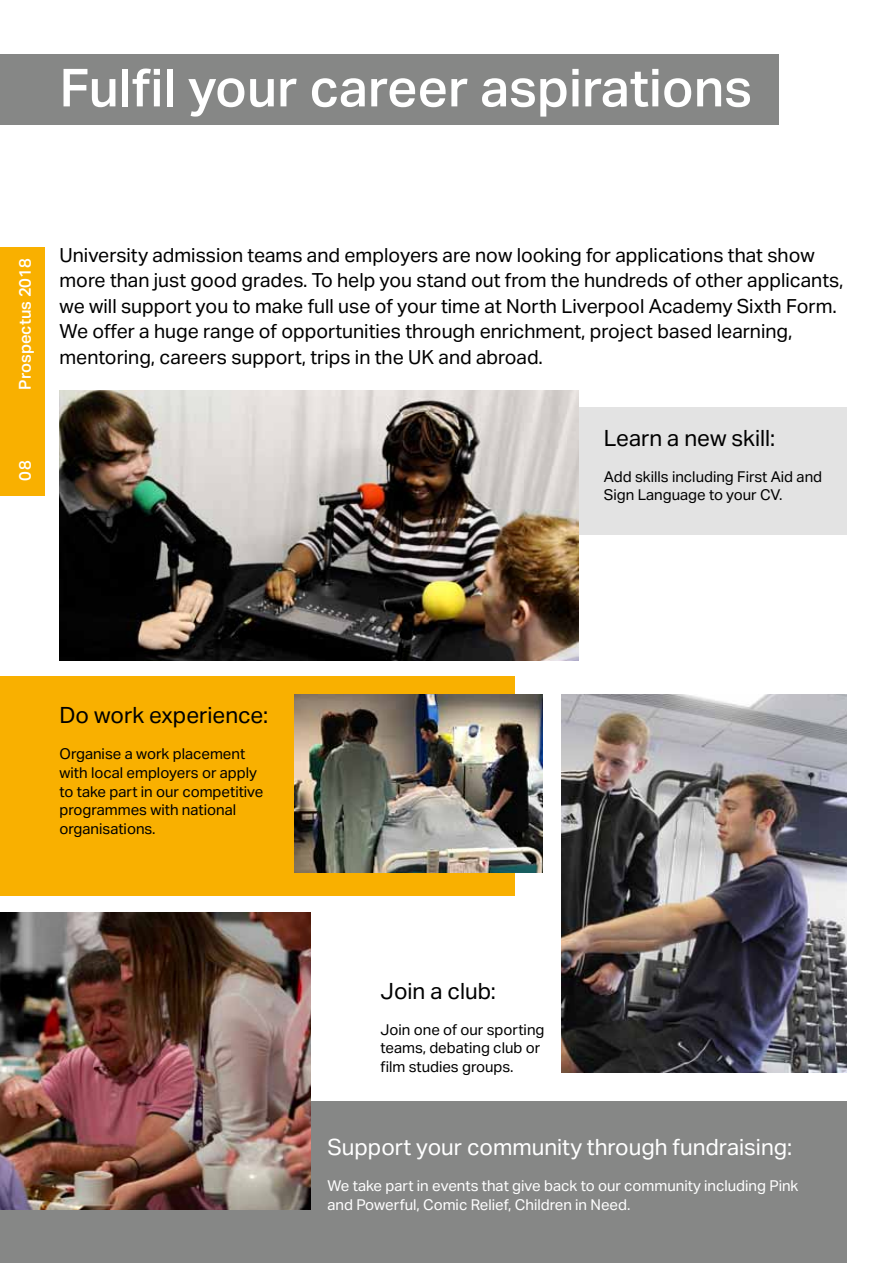
<style>
.page{position:relative;width:893px;height:1263px;background:#fff}
.page>*{position:absolute;margin:0;border:0;box-sizing:border-box;transform-origin:0 0}
.t1{font:500 52.5px "Aktiv Grotesk";color:#fff}
.t2{font:22.5px "Aktiv Grotesk";color:#000}
.t3{font:22.5px "Aktiv Grotesk";color:#fff}
.t4{font:19.5px/25.5px "Aktiv Grotesk";color:#000}
.t5{font:500 16.5px "Aktiv Grotesk";color:#fff}
.t6{font:15px/18.8px "Aktiv Grotesk";color:#000}
.t7{font:15px/18.8px "Aktiv Grotesk";color:#fff}
</style>
<div class="page">
<div style="left:0;top:247px;width:45px;height:248px;background:#f9b000"></div>
<div style="left:287px;top:407px;width:559px;height:128px;background:#e3e3e3"></div>
<div style="left:0;top:676px;width:514px;height:219px;background:#f9b000"></div>
<img style="left:60px;top:390px;width:518px;height:270px">
<div style="left:0;top:1101px;width:846px;height:162px;background:#868786"></div>
<img style="left:0;top:912px;width:310px;height:298px">
<img style="left:561px;top:694px;width:285px;height:379px">
<div style="left:0;top:54px;width:778px;height:70px;background:#868786"></div>
<img style="left:294px;top:694px;width:248px;height:179px">
<h1 class="t1" style="left:60px;top:56px;width:694px">Fulfil your career aspirations</h1>
<p class="t5" style="left:15px;top:389px;width:133px;rotate:-90deg">Prospectus 2018</p>
<p class="t4" style="left:60px;top:242px;width:785px">University admission teams and employers are now looking for applications that show more than just good grades. To help you stand out from the hundreds of other applicants, we will support you to make full use of your time at North Liverpool Academy Sixth Form.<br>We offer a huge range of opportunities through enrichment, project based learning, mentoring, careers support, trips in the UK and abroad.</p>
<p class="t5" style="left:15px;top:480px;width:21px;rotate:-90deg">08</p>
<p class="t2" style="left:604px;top:425px;width:173px">Learn a new skill:</p>
<p class="t6" style="left:604px;top:467px;width:220px">Add skills including First Aid and<br>Sign Language to your CV.</p>
<p class="t2" style="left:60px;top:702px;width:210px">Do work experience:</p>
<p class="t6" style="left:60px;top:744px;width:205px">Organise a work placement with local employers or apply to take part in our competitive programmes with national organisations.</p>
<p class="t2" style="left:381px;top:977px;width:117px">Join a club:</p>
<p class="t6" style="left:381px;top:1020px;width:165px">Join one of our sporting teams, debating club or film studies groups.</p>
<p class="t3" style="left:327px;top:1134px;width:466px">Support your community through fundraising:</p>
<p class="t7" style="left:327px;top:1176px;width:472px">We take part in events that give back to our community including Pink and Powerful, Comic Relief, Children in Need.</p>
</div>
